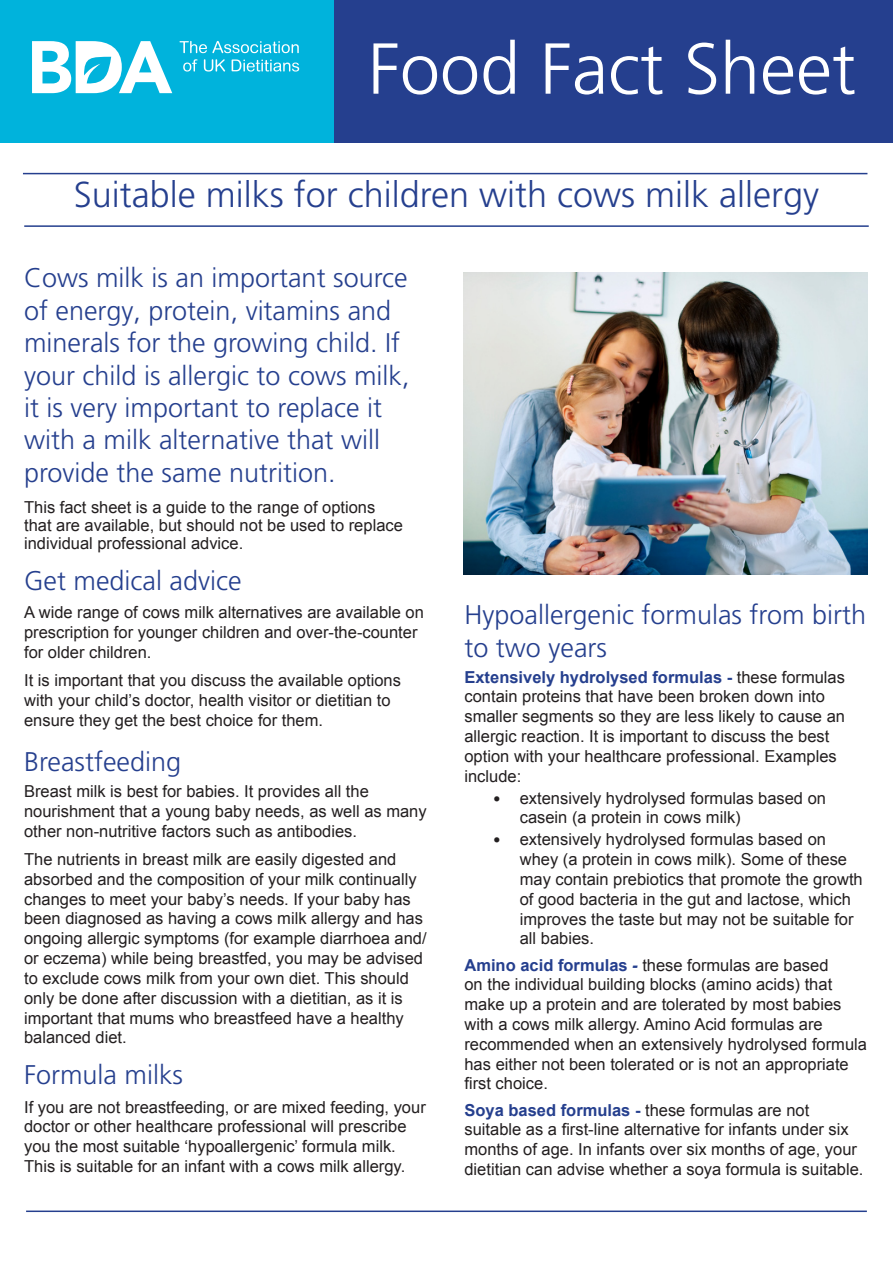
<style>
.page{position:relative;width:893px;height:1263px;background:#fff}
.page>*{position:absolute;margin:0;border:0;box-sizing:border-box;transform-origin:0 0}
.t1{font:300 72px "Frutiger LT Pro";color:#fff}
.t2{font:300 36px "Frutiger LT Pro";color:#253f8e}
.t3{font:300 27px/32.4px "Frutiger LT Pro";color:#253f8e}
.t4{font:16.5px/19.8px "Arial";color:#231f20}
.s1{font-weight:700;color:#253f8e}
.s2{font-family:"Calibri"}
.s3{font-weight:700;font-style:italic;color:#253f8e}
</style>
<div class="page">
<hr style="left:23px;top:173px;width:844px;height:1px;background:#253f8e">
<hr style="left:24px;top:225px;width:845px;height:2px;background:#253f8e">
<div style="left:0;top:0;width:893px;height:143px;background:#253f8e"></div>
<div style="left:0;top:0;width:333px;height:143px;background:#00b3dc"></div>
<svg style="left:32px;top:41px;width:140px;height:52px"></svg>
<svg style="left:179px;top:41px;width:120px;height:12px"></svg>
<svg style="left:183px;top:59px;width:15px;height:13px"></svg>
<svg style="left:204px;top:59px;width:21px;height:13px"></svg>
<svg style="left:232px;top:59px;width:67px;height:13px"></svg>
<img style="left:464px;top:273px;width:403px;height:301px">
<hr style="left:26px;top:1210px;width:841px;height:2px;background:#253f8e">
<p class="t1" style="left:368px;top:27px;width:490px">Food Fact Sheet</p>
<p class="t2" style="left:74px;top:174px;width:747px">Suitable milks for children with cows milk allergy</p>
<p class="t3" style="left:24px;top:262px;width:387px">Cows milk is an important source of energy, protein, vitamins and minerals for the growing child. If your child is allergic to cows milk, it is very important to replace it with a milk alternative that will provide the same nutrition.</p>
<p class="t4" style="left:24px;top:498px;width:380px;line-height:18.1px">This fact sheet is a guide to the range of options that are available, but should not be used to replace individual professional advice.</p>
<p class="t3" style="left:24px;top:565px;width:219px">Get medical advice</p>
<p class="t4" style="left:24px;top:603px;width:401px">A wide range of cows milk alternatives are available on prescription for younger children and over-the-counter for older children.</p>
<p class="t4" style="left:24px;top:671px;width:378px">It is important that you discuss the available options with your child’s doctor, health visitor or dietitian to ensure they get the best choice for them.</p>
<p class="t3" style="left:24px;top:746px;width:159px">Breastfeeding</p>
<p class="t4" style="left:24px;top:782px;width:404px">Breast milk is best for babies. It provides all the nourishment that a young baby needs, as well as many other non-nutritive factors such as antibodies.</p>
<p class="t4" style="left:24px;top:849px;width:404px">The nutrients in breast milk are easily digested and absorbed and the composition of your milk continually changes to meet your baby’s needs. If your baby has been diagnosed as having a cows milk allergy and has ongoing allergic symptoms (for example diarrhoea and/ or eczema) while being breastfed, you may be advised to exclude cows milk from your own diet. This should only be done after discussion with a dietitian, as it is important that mums who breastfeed have a healthy balanced diet.</p>
<p class="t3" style="left:24px;top:1059px;width:160px">Formula milks</p>
<p class="t4" style="left:24px;top:1097px;width:403px">If you are not breastfeeding, or are mixed feeding, your doctor or other healthcare professional will prescribe you the most suitable ‘hypoallergenic’ formula milk.<br>This is suitable for an infant with a cows milk allergy.</p>
<p class="t3" style="left:464px;top:599px;width:403px">Hypoallergenic formulas from birth to two years</p>
<p class="t4" style="left:464px;top:667px;width:382px"><span class="s1">Extensively hydrolysed formulas -</span> these formulas contain proteins that have been broken down into smaller segments so they are less likely to cause an allergic reaction. It is important to discuss the best option with your healthcare professional. Examples include:</p>
<p class="t4" style="left:520px;top:788px;width:308px;text-indent:-27px"><span class="s2">•</span> extensively hydrolysed formulas based on casein (a protein in cows milk)</p>
<p class="t4" style="left:520px;top:830px;width:344px;text-indent:-27px"><span class="s2">•</span> extensively hydrolysed formulas based on whey (a protein in cows milk). Some of these may contain prebiotics that promote the growth of good bacteria in the gut and lactose, which improves the taste but may not be suitable for all babies.</p>
<p class="t4" style="left:464px;top:955px;width:404px"><span class="s1">Amino acid formulas</span> <span class="s3">-</span> these formulas are based<br>on the individual building blocks (amino acids) that make up a protein and are tolerated by most babies with a cows milk allergy. Amino Acid formulas are recommended when an extensively hydrolysed formula has either not been tolerated or is not an appropriate first choice.</p>
<p class="t4" style="left:464px;top:1100px;width:400px"><span class="s1">Soya based formulas -</span> these formulas are not suitable as a first-line alternative for infants under six months of age. In infants over six months of age, your dietitian can advise whether a soya formula is suitable.</p>
</div>
